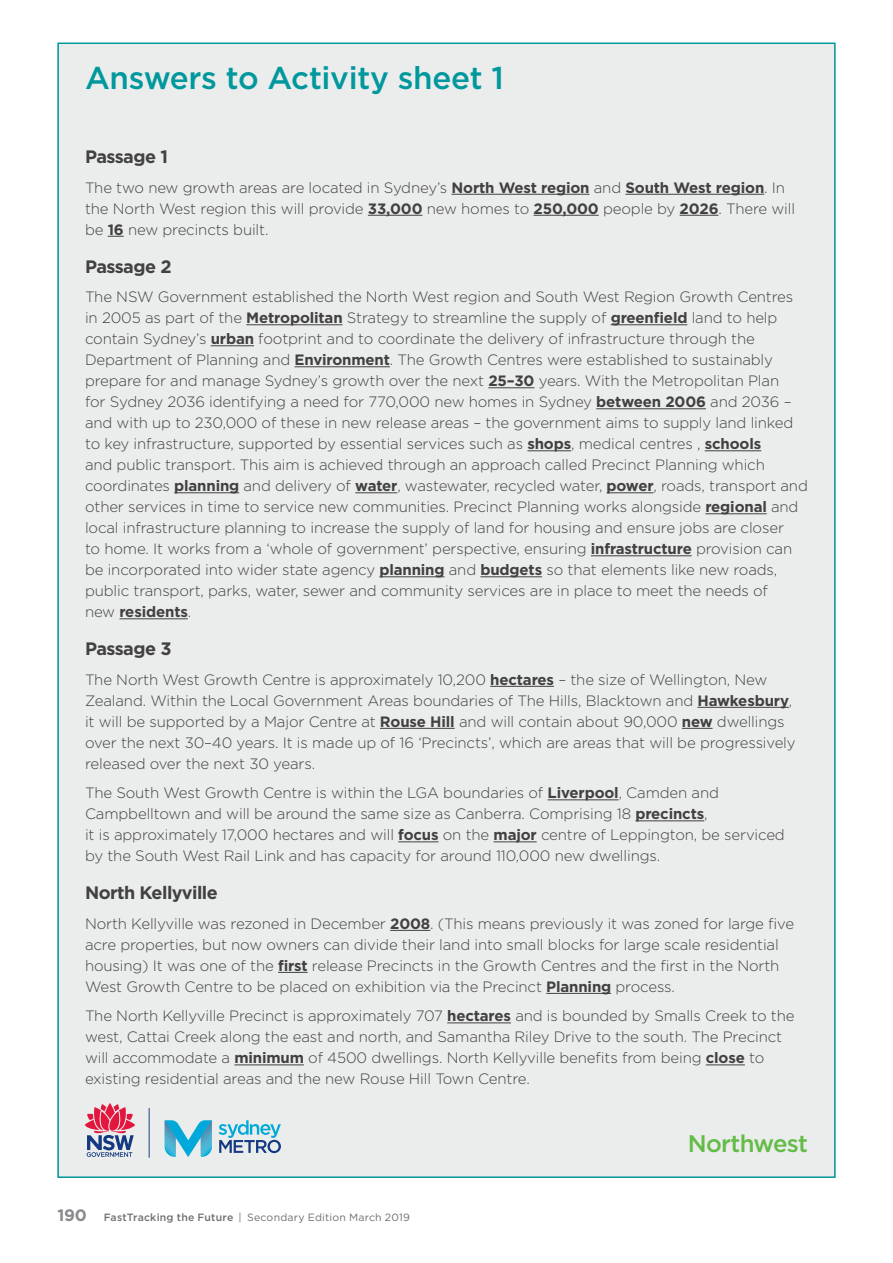
<style>
.page{position:relative;width:893px;height:1263px;background:#fff}
.page>*{position:absolute;margin:0;border:0;box-sizing:border-box;transform-origin:0 0}
.t1{font:500 31.5px "Gotham";letter-spacing:-.01em;color:#00989d}
.t2{font:500 24px "Gotham";letter-spacing:-.03em;color:#63bc46}
.t3{font:700 18px "Gotham";letter-spacing:-.03em;color:#414142}
.t4{font:300 15px/21px "Gotham";letter-spacing:-.01em;color:#414142}
.t5{font:10.5px "Gotham";letter-spacing:.02em;color:#6d6f71}
.s1{font-weight:700}
.s2{font-weight:700;font-size:16.5px;color:#888a8d}
.s3{font-weight:500}
</style>
<div class="page">
<div style="left:57px;top:43px;width:779px;height:1134px;background:#ebecec"></div>
<svg style="left:219px;top:1120px;width:62px;height:33px"></svg>
<svg style="left:165px;top:1120px;width:47px;height:37px"></svg>
<hr style="left:149px;top:1108px;width:1px;height:50px;background:#133980">
<svg style="left:85px;top:1103px;width:50px;height:54px"></svg>
<hr style="left:451px;top:194px;width:138px;height:1px;background:#414142">
<hr style="left:625px;top:194px;width:139px;height:1px;background:#414142">
<hr style="left:368px;top:215px;width:54px;height:1px;background:#414142">
<hr style="left:533px;top:215px;width:66px;height:1px;background:#414142">
<hr style="left:680px;top:215px;width:38px;height:1px;background:#414142">
<svg style="left:108px;top:236px;width:16px;height:1px"></svg>
<hr style="left:246px;top:324px;width:97px;height:1px;background:#414142">
<hr style="left:611px;top:324px;width:76px;height:1px;background:#414142">
<hr style="left:211px;top:345px;width:43px;height:1px;background:#414142">
<hr style="left:295px;top:366px;width:95px;height:1px;background:#414142">
<hr style="left:488px;top:387px;width:46px;height:1px;background:#414142">
<hr style="left:596px;top:408px;width:110px;height:1px;background:#414142">
<hr style="left:527px;top:450px;width:44px;height:1px;background:#414142">
<hr style="left:705px;top:450px;width:56px;height:1px;background:#414142">
<hr style="left:174px;top:492px;width:65px;height:1px;background:#414142">
<hr style="left:355px;top:492px;width:42px;height:1px;background:#414142">
<hr style="left:607px;top:492px;width:47px;height:1px;background:#414142">
<hr style="left:705px;top:513px;width:62px;height:1px;background:#414142">
<hr style="left:591px;top:555px;width:101px;height:1px;background:#414142">
<hr style="left:379px;top:576px;width:65px;height:1px;background:#414142">
<hr style="left:480px;top:576px;width:62px;height:1px;background:#414142">
<hr style="left:119px;top:618px;width:69px;height:1px;background:#414142">
<hr style="left:490px;top:686px;width:64px;height:1px;background:#414142">
<hr style="left:697px;top:707px;width:92px;height:1px;background:#414142">
<hr style="left:380px;top:728px;width:75px;height:1px;background:#414142">
<hr style="left:682px;top:728px;width:31px;height:1px;background:#414142">
<hr style="left:548px;top:799px;width:71px;height:1px;background:#414142">
<hr style="left:635px;top:820px;width:69px;height:1px;background:#414142">
<hr style="left:398px;top:841px;width:40px;height:1px;background:#414142">
<hr style="left:493px;top:841px;width:44px;height:1px;background:#414142">
<hr style="left:390px;top:930px;width:40px;height:1px;background:#414142">
<hr style="left:278px;top:972px;width:30px;height:1px;background:#414142">
<hr style="left:546px;top:993px;width:65px;height:1px;background:#414142">
<hr style="left:447px;top:1022px;width:64px;height:1px;background:#414142">
<hr style="left:234px;top:1064px;width:70px;height:1px;background:#414142">
<hr style="left:706px;top:1064px;width:39px;height:1px;background:#414142">
<p class="t1" style="left:85px;top:57px;width:420px">Answers to Activity sheet 1</p>
<p class="t3" style="left:85px;top:145px;width:84px">Passage 1</p>
<p class="t4" style="left:85px;top:177px;width:712px">The two new growth areas are located in Sydney’s <span class="s1">North West region</span> and <span class="s1">South West region</span>. In the North West region this will provide <span class="s1">33,000</span> new homes to <span class="s1">250,000</span> people by <span class="s1">2026</span>. There will be <span class="s1">16</span> new precincts built.</p>
<p class="t3" style="left:85px;top:254px;width:88px">Passage 2</p>
<p class="t4" style="left:85px;top:286px;width:724px">The NSW Government established the North West region and South West Region Growth Centres in 2005 as part of the <span class="s1">Metropolitan</span> Strategy to streamline the supply of <span class="s1">greenfeld</span> land to help contain Sydney’s <span class="s1">urban</span> footprint and to coordinate the delivery of infrastructure through the Department of Planning and <span class="s1">Environment</span>. The Growth Centres were established to sustainably prepare for and manage Sydney’s growth over the next <span class="s1">25–30</span> years. With the Metropolitan Plan<br>for Sydney 2036 identifying a need for 770,000 new homes in Sydney <span class="s1">between 2006</span> and 2036 – and with up to 230,000 of these in new release areas – the government aims to supply land linked to key infrastructure, supported by essential services such as <span class="s1">shops</span>, medical centres , <span class="s1">schools<br></span>and public transport. This aim is achieved through an approach called Precinct Planning which coordinates <span class="s1">planning</span> and delivery of <span class="s1">water</span>, wastewater, recycled water, <span class="s1">power</span>, roads, transport and other services in time to service new communities. Precinct Planning works alongside <span class="s1">regional</span> and local infrastructure planning to increase the supply of land for housing and ensure jobs are closer<br>to home. It works from a ‘whole of government’ perspective, ensuring <span class="s1">infrastructure</span> provision can be incorporated into wider state agency <span class="s1">planning</span> and <span class="s1">budgets</span> so that elements like new roads, public transport, parks, water, sewer and community services are in place to meet the needs of<br>new <span class="s1">residents</span>.</p>
<p class="t3" style="left:85px;top:637px;width:88px">Passage 3</p>
<p class="t4" style="left:85px;top:669px;width:712px">The North West Growth Centre is approximately 10,200 <span class="s1">hectares</span> – the size of Wellington, New Zealand. Within the Local Government Areas boundaries of The Hills, Blacktown and <span class="s1">Hawkesbury</span>, it will be supported by a Major Centre at <span class="s1">Rouse Hill</span> and will contain about 90,000 <span class="s1">new</span> dwellings over the next 30–40 years. It is made up of 16 ‘Precincts’, which are areas that will be progressively released over the next 30 years.</p>
<p class="t4" style="left:85px;top:782px;width:701px">The South West Growth Centre is within the LGA boundaries of <span class="s1">Liverpool</span>, Camden and Campbelltown and will be around the same size as Canberra. Comprising 18 <span class="s1">precincts</span>,<br>it is approximately 17,000 hectares and will <span class="s1">focus</span> on the <span class="s1">major</span> centre of Leppington, be serviced by the South West Rail Link and has capacity for around 110,000 new dwellings.</p>
<p class="t3" style="left:85px;top:881px;width:134px">North Kellyville</p>
<p class="t4" style="left:85px;top:913px;width:711px">North Kellyville was rezoned in December <span class="s1">2008</span>. (This means previously it was zoned for large fve acre properties, but now owners can divide their land into small blocks for large scale residential housing) It was one of the <span class="s1">frst</span> release Precincts in the Growth Centres and the frst in the North West Growth Centre to be placed on exhibition via the Precinct <span class="s1">Planning</span> process.</p>
<p class="t4" style="left:85px;top:1005px;width:711px">The North Kellyville Precinct is approximately 707 <span class="s1">hectares</span> and is bounded by Smalls Creek to the west, Cattai Creek along the east and north, and Samantha Riley Drive to the south. The Precinct will accommodate a <span class="s1">minimum</span> of 4500 dwellings. North Kellyville benefts from being <span class="s1">close</span> to existing residential areas and the new Rouse Hill Town Centre.</p>
<p class="t5" style="left:57px;top:1210px;width:354px"><span class="s2">190</span> <span class="s3">FastTracking the Future</span> | Secondary Edition March 2019</p>
<h2 class="t2" style="left:688px;top:1128px;width:122px">Northwest</h2>
</div>
